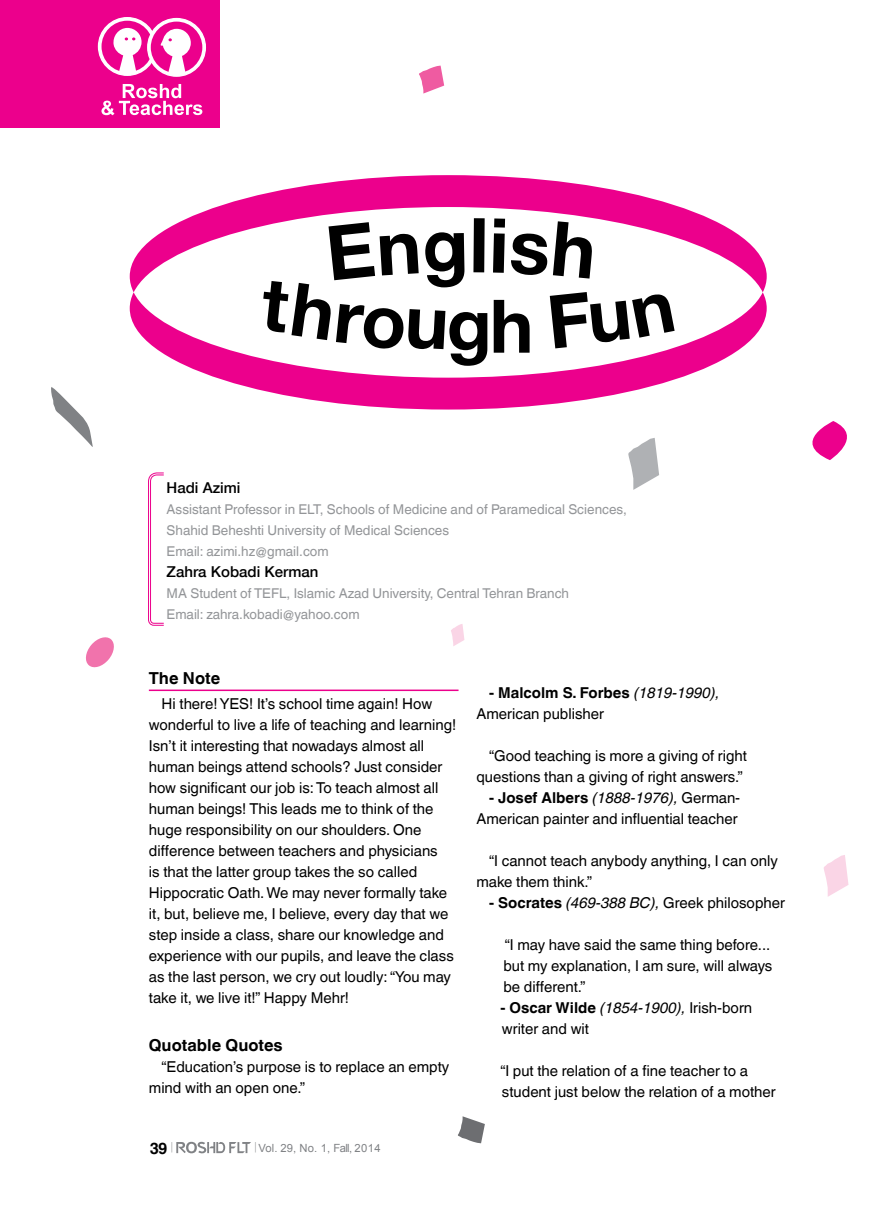
<style>
.page{position:relative;width:872px;height:1212px;background:#fff}
.page>*{position:absolute;margin:0;border:0;box-sizing:border-box;transform-origin:0 0}
.t1{font:700 16.5px "Helvetica World";color:#000}
.t2{font:700 16.2px "Helvetica World";color:#000}
.t3{font:15px/21px "Helvetica World";color:#000}
.t4{font:500 15px "Helvetica Neue LT Com";color:#000}
.t5{font:13.5px/21px "Helvetica World";color:#939598}
.t6{font:11.25px "Arial";letter-spacing:.01em;color:#808285}
.s1{font-family:"IR Nazanin";font-size:13.5px}
.s2{font-weight:700}
.s3{font-style:italic}
</style>
<div class="page">
<svg style="left:148px;top:472px;width:16px;height:154px"></svg>
<svg style="left:51px;top:387px;width:42px;height:60px"></svg>
<svg style="left:628px;top:438px;width:31px;height:52px"></svg>
<svg style="left:130px;top:175px;width:636px;height:234px"></svg>
<svg style="left:812px;top:421px;width:35px;height:39px"></svg>
<svg style="left:419px;top:66px;width:25px;height:28px"></svg>
<div style="left:0;top:0;width:219px;height:128px;background:#ec008c"></div>
<svg style="left:101px;top:84px;width:101px;height:31px"></svg>
<svg style="left:98px;top:18px;width:58px;height:57px"></svg>
<div style="left:98px;top:17px;width:59px;height:59px;border:1px solid #fff;border-radius:50%"></div>
<div style="left:101px;top:21px;width:52px;height:51px;background:#ec008c;border-radius:50%"></div>
<svg style="left:112px;top:28px;width:29px;height:45px"></svg>
<svg style="left:148px;top:19px;width:57px;height:57px"></svg>
<div style="left:147px;top:18px;width:59px;height:59px;border:1px solid #fff;border-radius:50%"></div>
<div style="left:151px;top:22px;width:51px;height:51px;background:#ec008c;border-radius:50%"></div>
<svg style="left:160px;top:29px;width:31px;height:45px"></svg>
<svg style="left:458px;top:1116px;width:27px;height:27px"></svg>
<hr style="left:149px;top:689px;width:309px;height:2px;background:#ec008c">
<svg style="left:451px;top:624px;width:13px;height:22px"></svg>
<svg style="left:86px;top:637px;width:28px;height:31px"></svg>
<svg style="left:823px;top:855px;width:25px;height:42px"></svg>
<div style="left:473px;top:218px;width:11px;height:54px;background:#000"></div>
<div style="left:494px;top:218px;width:11px;height:10px;background:#000"></div>
<svg style="left:493px;top:233px;width:12px;height:40px"></svg>
<svg style="left:511px;top:233px;width:36px;height:42px"></svg>
<svg style="left:553px;top:221px;width:39px;height:58px"></svg>
<svg style="left:263px;top:222px;width:224px;height:144px"></svg>
<svg style="left:176px;top:1142px;width:75px;height:12px"></svg>
<p class="t4" style="left:167px;top:478px;width:75px">Hadi Azimi</p>
<p class="t5" style="left:167px;top:498px;width:462px">Assistant Professor in ELT, Schools of Medicine and of Paramedical Sciences,<br>Shahid Beheshti University of Medical Sciences<br>Email: azimi.hz@gmail.com</p>
<p class="t4" style="left:167px;top:562px;width:153px">Zahra Kobadi Kerman</p>
<p class="t5" style="left:167px;top:582px;width:404px">MA Student of TEFL, Islamic Azad University, Central Tehran Branch<br>Email: zahra.kobadi@yahoo.com</p>
<p class="t1" style="left:149px;top:668px;width:73px">The Note</p>
<p class="t3" style="left:149px;top:693px;width:309px;text-indent:13px">Hi there! YES! It’s school time again! How wonderful to live a life of teaching and learning!<br>Isn’t it interesting that nowadays almost all human beings attend schools? Just consider how significant our job is: To teach almost all human beings! This leads me to think of the huge responsibility on our shoulders. One difference between teachers and physicians<br>is that the latter group takes the so called Hippocratic Oath. We may never formally take it, but, believe me, I believe, every day that we step inside a class, share our knowledge and experience with our pupils, and leave the class as the last person, we cry out loudly: “You may take it, we live it!” Happy Mehr!</p>
<p class="t1" style="left:149px;top:1036px;width:135px">Quotable Quotes</p>
<p class="t3" style="left:149px;top:1056px;width:302px;text-indent:13px">“Education’s purpose is to replace an empty mind with an open one.”</p>
<p class="t2" style="left:150px;top:1138px;width:25px">39 <sup>|</sup></p>
<p class="t6" style="left:254px;top:1140px;width:128px"><span class="s1">|</span> Vol. 29, No. 1, Fall, 2014</p>
<p class="t3" style="left:476px;top:682px;width:245px;text-indent:13px"><span class="s2">- Malcolm S. Forbes</span> <span class="s3">(1819-1990),<br></span>American publisher</p>
<p class="t3" style="left:476px;top:745px;width:272px;text-align:right">“Good teaching is more a giving of right questions than a giving of right answers.”</p>
<p class="t3" style="left:476px;top:787px;width:265px;text-align:right"><span class="s2">- Josef Albers</span> <span class="s3">(1888-1976),</span> German-<br>American painter and influential teacher</p>
<p class="t3" style="left:476px;top:850px;width:303px;text-indent:13px">“I cannot teach anybody anything, I can only make them think.”</p>
<p class="t3" style="left:489px;top:892px;width:297px"><span class="s2">- Socrates</span> <span class="s3">(469-388 BC),</span> Greek philosopher</p>
<p class="t3" style="left:503px;top:934px;width:270px">“I may have said the same thing before... but my explanation, I am sure, will always be different.”</p>
<p class="t3" style="left:500px;top:997px;width:253px"><span class="s2">- Oscar Wilde</span> <span class="s3">(1854-1900),</span> Irish-born writer and wit</p>
<p class="t3" style="left:500px;top:1060px;width:277px">“I put the relation of a fine teacher to a student just below the relation of a mother</p>
</div>
